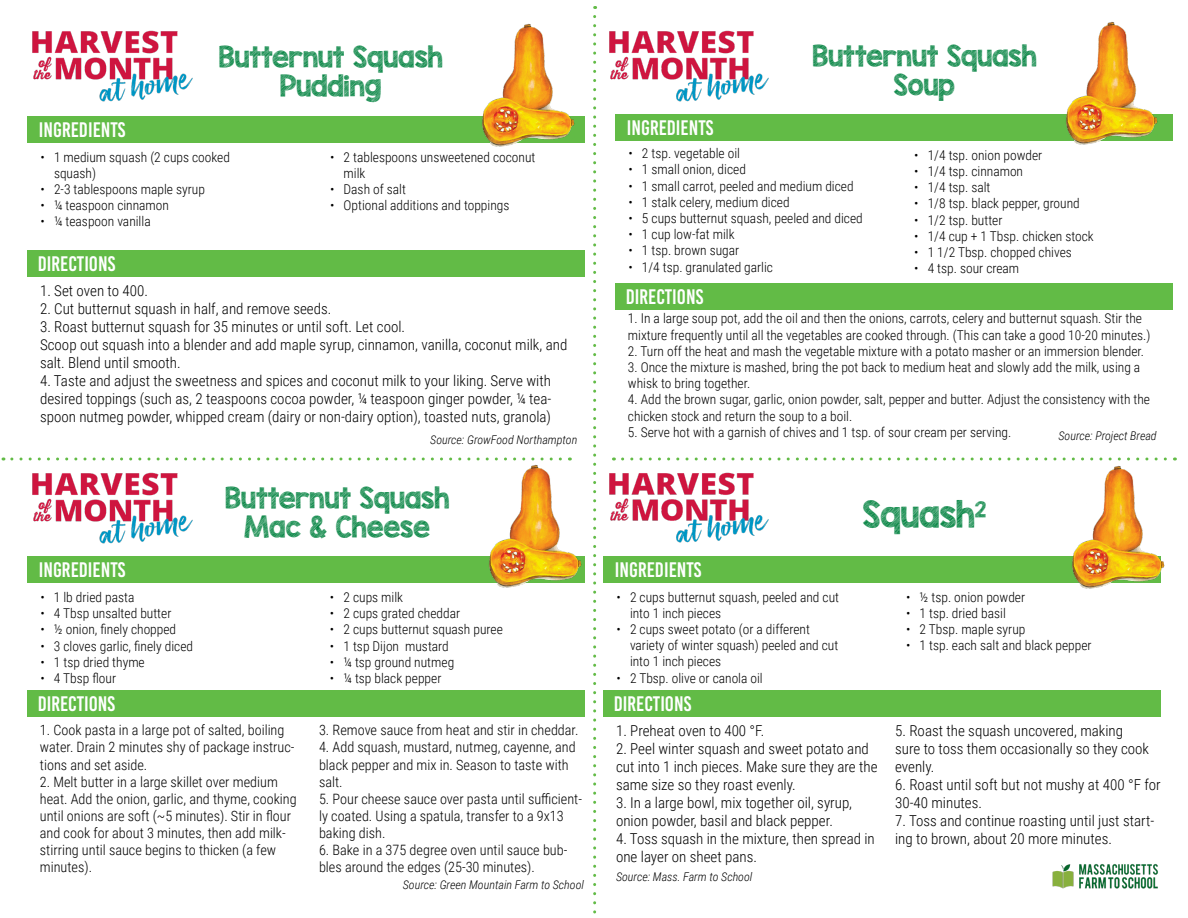
<style>
.page{position:relative;width:1188px;height:918px;background:#fff}
.page>*{position:absolute;margin:0;border:0;box-sizing:border-box;transform-origin:0 0}
.t1{font:30px "KG Blank Space Sketch";color:#00823f}
.t2{font:24px "KG Blank Space Sketch";color:#00823f}
.t3{font:21px "Bebas Kai";color:#fff}
.t4{font:300 15px/18px "Roboto Condensed";color:#000}
.t5{font:300 14.25px/17.1px "Roboto Condensed";color:#000}
.t6{font:300 13.5px/16.2px "Roboto Condensed";color:#000}
.t7{font:italic 300 12px "Roboto Condensed";color:#000}
</style>
<div class="page">
<div style="left:27px;top:116px;width:558px;height:27px;background:#62bb46"></div>
<div style="left:27px;top:250px;width:558px;height:27px;background:#62bb46"></div>
<svg style="left:593px;top:16px;width:3px;height:898px"></svg>
<svg style="left:3px;top:458px;width:557px;height:2px"></svg>
<svg style="left:613px;top:458px;width:552px;height:2px"></svg>
<div style="left:615px;top:114px;width:558px;height:27px;background:#62bb46"></div>
<div style="left:615px;top:283px;width:558px;height:27px;background:#62bb46"></div>
<div style="left:27px;top:556px;width:558px;height:27px;background:#62bb46"></div>
<div style="left:27px;top:690px;width:558px;height:27px;background:#62bb46"></div>
<div style="left:603px;top:556px;width:558px;height:27px;background:#62bb46"></div>
<div style="left:603px;top:690px;width:558px;height:27px;background:#62bb46"></div>
<img style="left:32px;top:30px;width:161px;height:72px">
<img style="left:609px;top:30px;width:160px;height:72px">
<img style="left:32px;top:472px;width:161px;height:72px">
<img style="left:609px;top:472px;width:160px;height:71px">
<img style="left:482px;top:23px;width:93px;height:124px">
<img style="left:1066px;top:22px;width:92px;height:123px">
<img style="left:489px;top:464px;width:93px;height:124px">
<img style="left:1072px;top:465px;width:93px;height:124px">
<img style="left:1052px;top:864px;width:106px;height:25px">
<p class="t3" style="left:39px;top:118px;width:88px">INGREDIENTS</p>
<p class="t2" style="left:218px;top:40px;width:226px">Butternut Squash</p>
<p class="t2" style="left:280px;top:69px;width:103px">Pudding</p>
<p class="t6" style="left:54px;top:148px;width:177px;text-indent:-14px">• 1 medium squash (2 cups cooked squash)</p>
<p class="t6" style="left:40px;top:181px;width:166px">• 2-3 tablespoons maple syrup</p>
<p class="t6" style="left:40px;top:197px;width:130px">• ¼ teaspoon cinnamon</p>
<p class="t6" style="left:40px;top:213px;width:112px">• ¼ teaspoon vanilla</p>
<p class="t3" style="left:38px;top:253px;width:79px">DIRECTIONS</p>
<p class="t6" style="left:344px;top:148px;width:193px;text-indent:-14px">• 2 tablespoons unsweetened coconut milk</p>
<p class="t6" style="left:330px;top:181px;width:77px">• Dash of salt</p>
<p class="t6" style="left:330px;top:197px;width:181px">• Optional additions and toppings</p>
<p class="t4" style="left:40px;top:281px;width:109px">1. Set oven to 400.</p>
<p class="t4" style="left:40px;top:299px;width:293px">2. Cut butternut squash in half, and remove seeds.</p>
<p class="t4" style="left:40px;top:317px;width:367px">3. Roast butternut squash for 35 minutes or until soft. Let cool.</p>
<p class="t4" style="left:40px;top:335px;width:529px">Scoop out squash into a blender and add maple syrup, cinnamon, vanilla, coconut milk, and salt. Blend until smooth.</p>
<p class="t4" style="left:40px;top:371px;width:513px;text-align:justify">4. Taste and adjust the sweetness and spices and coconut milk to your liking. Serve with desired toppings (such as, 2 teaspoons cocoa powder, ¼ teaspoon ginger powder, ¼ tea&shy;spoon nutmeg powder, whipped cream (dairy or non-dairy option), toasted nuts, granola)</p>
<p class="t7" style="left:430px;top:431px;width:149px">Source: GrowFood Northampton</p>
<p class="t3" style="left:39px;top:558px;width:88px">INGREDIENTS</p>
<p class="t2" style="left:225px;top:481px;width:226px">Butternut Squash</p>
<p class="t2" style="left:244px;top:510px;width:187px">Mac &amp; Cheese</p>
<p class="t6" style="left:40px;top:589px;width:96px">• 1 lb dried pasta</p>
<p class="t6" style="left:40px;top:605px;width:133px">• 4 Tbsp unsalted butter</p>
<p class="t6" style="left:40px;top:621px;width:137px">• ½ onion, finely chopped</p>
<p class="t6" style="left:40px;top:637px;width:154px">• 3 cloves garlic, finely diced</p>
<p class="t6" style="left:40px;top:653px;width:106px">• 1 tsp dried thyme</p>
<p class="t6" style="left:40px;top:670px;width:77px">• 4 Tbsp flour</p>
<p class="t5" style="left:40px;top:721px;width:256px">1. Cook pasta in a large pot of salted, boiling water. Drain 2 minutes shy of package instruc&shy;tions and set aside.</p>
<p class="t5" style="left:40px;top:773px;width:258px">2. Melt butter in a large skillet over medium heat. Add the onion, garlic, and thyme, cooking until onions are soft (~5 minutes). Stir in flour and cook for about 3 minutes, then add milk&shy;stirring until sauce begins to thicken (a few minutes).</p>
<p class="t3" style="left:38px;top:693px;width:79px">DIRECTIONS</p>
<p class="t6" style="left:330px;top:589px;width:75px">• 2 cups milk</p>
<p class="t6" style="left:330px;top:605px;width:132px">• 2 cups grated cheddar</p>
<p class="t6" style="left:330px;top:621px;width:174px">• 2 cups butternut squash puree</p>
<p class="t6" style="left:330px;top:637px;width:120px">• 1 tsp Dijon mustard</p>
<p class="t6" style="left:330px;top:653px;width:126px">• ¼ tsp ground nutmeg</p>
<p class="t6" style="left:330px;top:670px;width:113px">• ¼ tsp black pepper</p>
<p class="t5" style="left:319px;top:721px;width:261px">3. Remove sauce from heat and stir in cheddar.</p>
<p class="t5" style="left:319px;top:738px;width:258px">4. Add squash, mustard, nutmeg, cayenne, and black pepper and mix in. Season to taste with salt.</p>
<p class="t5" style="left:319px;top:790px;width:265px">5. Pour cheese sauce over pasta until sufficient&shy;ly coated. Using a spatula, transfer to a 9x13 baking dish.</p>
<p class="t5" style="left:319px;top:841px;width:250px">6. Bake in a 375 degree oven until sauce bub&shy;bles around the edges (25-30 minutes).</p>
<p class="t7" style="left:403px;top:877px;width:183px">Source: Green Mountain Farm to School</p>
<p class="t3" style="left:627px;top:117px;width:88px">INGREDIENTS</p>
<p class="t2" style="left:812px;top:39px;width:226px">Butternut Squash</p>
<p class="t2" style="left:894px;top:68px;width:63px">Soup</p>
<p class="t6" style="left:628px;top:145px;width:113px">• 2 tsp. vegetable oil</p>
<p class="t6" style="left:628px;top:161px;width:119px">• 1 small onion, diced</p>
<p class="t6" style="left:628px;top:177px;width:227px">• 1 small carrot, peeled and medium diced</p>
<p class="t6" style="left:628px;top:193px;width:163px">• 1 stalk celery, medium diced</p>
<p class="t6" style="left:628px;top:210px;width:236px">• 5 cups butternut squash, peeled and diced</p>
<p class="t6" style="left:628px;top:226px;width:108px">• 1 cup low-fat milk</p>
<p class="t6" style="left:628px;top:242px;width:112px">• 1 tsp. brown sugar</p>
<p class="t6" style="left:628px;top:258px;width:146px">• 1/4 tsp. granulated garlic</p>
<p class="t6" style="left:628px;top:310px;width:524px">1. In a large soup pot, add the oil and then the onions, carrots, celery and butternut squash. Stir the mixture frequently until all the vegetables are cooked through. (This can take a good 10-20 minutes.)</p>
<p class="t6" style="left:628px;top:342px;width:518px">2. Turn off the heat and mash the vegetable mixture with a potato masher or an immersion blender.</p>
<p class="t6" style="left:628px;top:359px;width:514px">3. Once the mixture is mashed, bring the pot back to medium heat and slowly add the milk, using a whisk to bring together.</p>
<p class="t6" style="left:628px;top:391px;width:524px">4. Add the brown sugar, garlic, onion powder, salt, pepper and butter. Adjust the consistency with the chicken stock and return the soup to a boil.</p>
<p class="t6" style="left:628px;top:423px;width:385px">5. Serve hot with a garnish of chives and 1 tsp. of sour cream per serving.</p>
<p class="t6" style="left:914px;top:146px;width:130px">• 1/4 tsp. onion powder</p>
<p class="t6" style="left:914px;top:163px;width:110px">• 1/4 tsp. cinnamon</p>
<p class="t6" style="left:914px;top:179px;width:78px">• 1/4 tsp. salt</p>
<p class="t6" style="left:914px;top:195px;width:167px">• 1/8 tsp. black pepper, ground</p>
<p class="t6" style="left:914px;top:211px;width:90px">• 1/2 tsp. butter</p>
<p class="t6" style="left:914px;top:227px;width:181px">• 1/4 cup + 1 Tbsp. chicken stock</p>
<p class="t6" style="left:914px;top:244px;width:159px">• 1 1/2 Tbsp. chopped chives</p>
<p class="t6" style="left:914px;top:260px;width:107px">• 4 tsp. sour cream</p>
<p class="t3" style="left:626px;top:285px;width:79px">DIRECTIONS</p>
<p class="t7" style="left:1059px;top:427px;width:100px">Source: Project Bread</p>
<p class="t3" style="left:615px;top:558px;width:88px">INGREDIENTS</p>
<p class="t1" style="left:863px;top:493px;width:124px">Squash<sup>2</sup></p>
<p class="t6" style="left:630px;top:588px;width:211px;text-indent:-14px">• 2 cups butternut squash, peeled and cut into 1 inch pieces</p>
<p class="t6" style="left:630px;top:621px;width:210px;text-indent:-14px">• 2 cups sweet potato (or a different variety of winter squash) peeled and cut into 1 inch pieces</p>
<p class="t6" style="left:616px;top:669px;width:148px">• 2 Tbsp. olive or canola oil</p>
<p class="t4" style="left:616px;top:721px;width:150px">1. Preheat oven to 400 °F.</p>
<p class="t4" style="left:616px;top:739px;width:263px">2. Peel winter squash and sweet potato and cut into 1 inch pieces. Make sure they are the same size so they roast evenly.</p>
<p class="t4" style="left:616px;top:793px;width:238px">3. In a large bowl, mix together oil, syrup, onion powder, basil and black pepper.</p>
<p class="t4" style="left:616px;top:829px;width:260px">4. Toss squash in the mixture, then spread in one layer on sheet pans.</p>
<p class="t3" style="left:614px;top:692px;width:79px">DIRECTIONS</p>
<p class="t7" style="left:616px;top:868px;width:138px">Source: Mass. Farm to School</p>
<p class="t6" style="left:906px;top:588px;width:121px">• ½ tsp. onion powder</p>
<p class="t6" style="left:906px;top:604px;width:101px">• 1 tsp. dried basil</p>
<p class="t6" style="left:906px;top:621px;width:121px">• 2 Tbsp. maple syrup</p>
<p class="t6" style="left:906px;top:637px;width:187px">• 1 tsp. each salt and black pepper</p>
<p class="t4" style="left:895px;top:721px;width:255px">5. Roast the squash uncovered, making sure to toss them occasionally so they cook evenly.</p>
<p class="t4" style="left:895px;top:775px;width:267px">6. Roast until soft but not mushy at 400 °F for<br>30-40 minutes.</p>
<p class="t4" style="left:895px;top:811px;width:261px">7. Toss and continue roasting until just start&shy;ing to brown, about 20 more minutes.</p>
</div>
